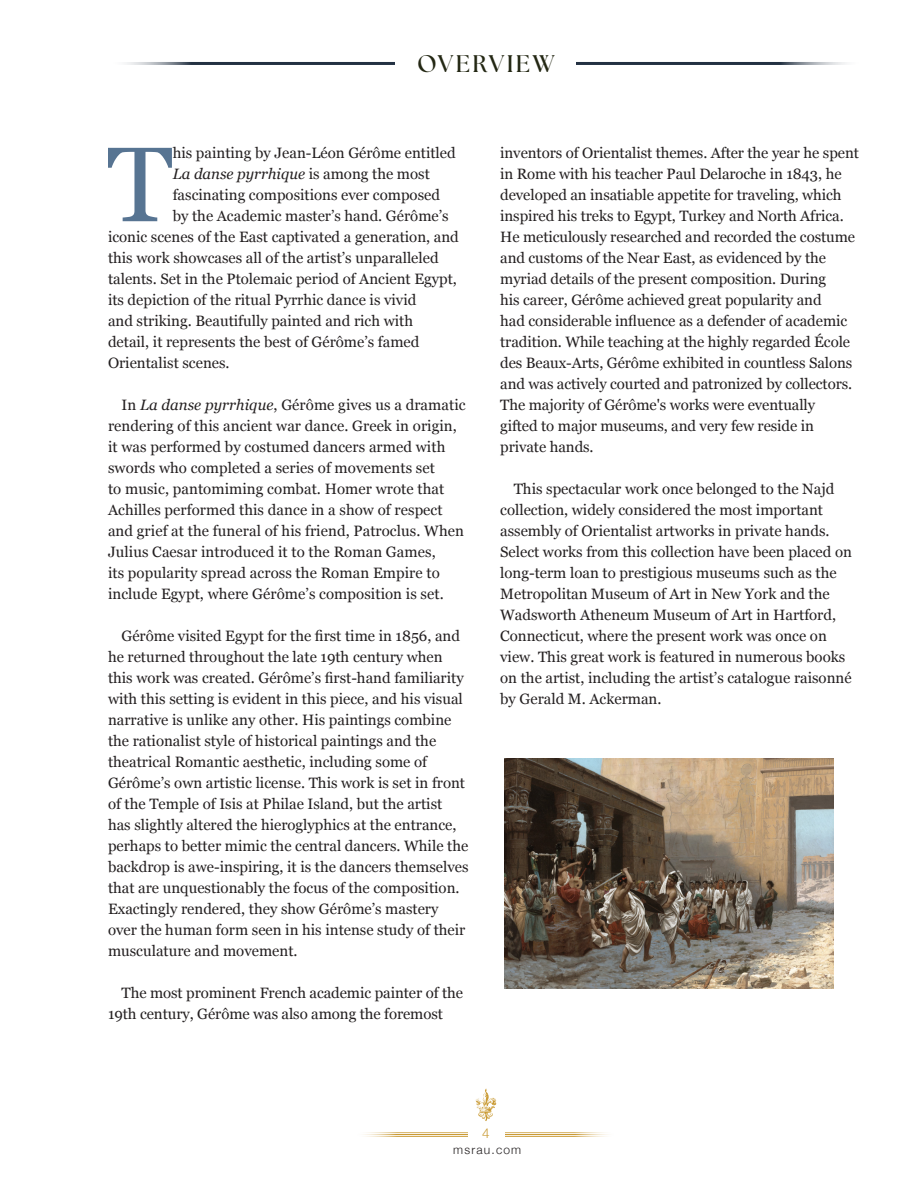
<style>
.page{position:relative;width:918px;height:1188px;background:#fff}
.page>*{position:absolute;margin:0;border:0;box-sizing:border-box;transform-origin:0 0}
.Body_Copy_WITH_Drop_Cap{font:105.9px "Georgia";color:#577492}
.t1{font:700 24px "The Seasons";letter-spacing:.1em;color:#232713}
.Body_Copy_NO_Drop_Cap{font:15px/21px "Georgia";color:#231f20}
.Body_Copy_WITH_Drop_Cap-2{font:15px "Georgia";color:#231f20}
.Body_Copy_WITH_Drop_Cap-3{font:italic 15px "Georgia";color:#231f20}
.t2{font:300 13.5px "Helvetica Neue";color:#ca9b35}
.t3{font:300 12px "Helvetica Neue";letter-spacing:.1em;color:#231f20}
.s1{font-style:normal}
.s2{font-style:italic}
</style>
<div class="page">
<svg style="left:378px;top:1133px;width:215px;height:3px"></svg>
<hr style="left:357px;top:1132px;width:258px;height:1px;background:#ca9b35">
<hr style="left:357px;top:1134px;width:258px;height:1px;background:#ca9b35">
<hr style="left:357px;top:1136px;width:258px;height:1px;background:#ca9b35">
<div style="left:468px;top:1124px;width:36px;height:15px;background:#fff"></div>
<svg style="left:476px;top:1089px;width:20px;height:32px"></svg>
<img style="left:504px;top:758px;width:330px;height:230px">
<hr style="left:108px;top:62px;width:756px;height:3px;background:#233142">
<div style="left:396px;top:36px;width:180px;height:55px;background:#fff"></div>
<p class="t1" style="left:417px;top:47px;width:139px">OVERVIEW</p>
<p class="Body_Copy_WITH_Drop_Cap" style="left:107px;top:107px;width:67px">T</p>
<p class="Body_Copy_WITH_Drop_Cap-2" style="left:173px;top:142px;width:285px">his painting by Jean-Léon Gérôme entitled</p>
<p class="Body_Copy_WITH_Drop_Cap-3" style="left:173px;top:163px;width:259px">La danse pyrrhique <span class="s1">is among the most</span></p>
<p class="Body_Copy_WITH_Drop_Cap-2" style="left:173px;top:184px;width:269px">fascinating compositions ever composed</p>
<p class="Body_Copy_WITH_Drop_Cap-2" style="left:173px;top:205px;width:277px">by the Academic master’s hand. Gérôme’s</p>
<p class="Body_Copy_WITH_Drop_Cap-2" style="left:108px;top:226px;width:352px">iconic scenes of the East captivated a generation, and</p>
<p class="Body_Copy_WITH_Drop_Cap-2" style="left:108px;top:247px;width:332px">this work showcases all of the artist’s unparalleled</p>
<p class="Body_Copy_WITH_Drop_Cap-2" style="left:108px;top:268px;width:350px">talents. Set in the Ptolemaic period of Ancient Egypt,</p>
<p class="Body_Copy_WITH_Drop_Cap-2" style="left:108px;top:289px;width:310px">its depiction of the ritual Pyrrhic dance is vivid</p>
<p class="Body_Copy_WITH_Drop_Cap-2" style="left:108px;top:310px;width:307px">and striking. Beautifully painted and rich with</p>
<p class="Body_Copy_WITH_Drop_Cap-2" style="left:108px;top:331px;width:313px">detail, it represents the best of Gérôme’s famed</p>
<p class="Body_Copy_WITH_Drop_Cap-2" style="left:108px;top:352px;width:123px">Orientalist scenes.</p>
<p class="Body_Copy_NO_Drop_Cap" style="left:108px;top:394px;width:359px;text-indent:14px">In <span class="s2">La danse pyrrhique</span>, Gérôme gives us a dramatic rendering of this ancient war dance. Greek in origin, it was performed by costumed dancers armed with swords who completed a series of movements set<br>to music, pantomiming combat. Homer wrote that Achilles performed this dance in a show of respect and grief at the funeral of his friend, Patroclus. When Julius Caesar introduced it to the Roman Games,<br>its popularity spread across the Roman Empire to include Egypt, where Gérôme’s composition is set.</p>
<p class="Body_Copy_NO_Drop_Cap" style="left:108px;top:625px;width:362px;text-indent:14px">Gérôme visited Egypt for the first time in 1856, and he returned throughout the late 19th century when this work was created. Gérôme’s first-hand familiarity with this setting is evident in this piece, and his visual narrative is unlike any other. His paintings combine the rationalist style of historical paintings and the theatrical Romantic aesthetic, including some of Gérôme’s own artistic license. This work is set in front of the Temple of Isis at Philae Island, but the artist has slightly altered the hieroglyphics at the entrance, perhaps to better mimic the central dancers. While the backdrop is awe-inspiring, it is the dancers themselves that are unquestionably the focus of the composition.<br>Exactingly rendered, they show Gérôme’s mastery over the human form seen in his intense study of their musculature and movement.</p>
<p class="Body_Copy_NO_Drop_Cap" style="left:108px;top:982px;width:357px;text-indent:14px">The most prominent French academic painter of the<br>19th century, Gérôme was also among the foremost</p>
<p class="Body_Copy_NO_Drop_Cap" style="left:500px;top:142px;width:360px">inventors of Orientalist themes. After the year he spent in Rome with his teacher Paul Delaroche in 1843, he developed an insatiable appetite for traveling, which inspired his treks to Egypt, Turkey and North Africa.<br>He meticulously researched and recorded the costume and customs of the Near East, as evidenced by the myriad details of the present composition. During<br>his career, Gérôme achieved great popularity and<br>had considerable influence as a defender of academic tradition. While teaching at the highly regarded École des Beaux-Arts, Gérôme exhibited in countless Salons and was actively courted and patronized by collectors.<br>The majority of Gérôme's works were eventually<br>gifted to major museums, and very few reside in private hands.</p>
<p class="Body_Copy_NO_Drop_Cap" style="left:500px;top:478px;width:353px;text-indent:14px">This spectacular work once belonged to the Najd collection, widely considered the most important assembly of Orientalist artworks in private hands.<br>Select works from this collection have been placed on long-term loan to prestigious museums such as the Metropolitan Museum of Art in New York and the Wadsworth Atheneum Museum of Art in Hartford, Connecticut, where the present work was once on view. This great work is featured in numerous books on the artist, including the artist’s catalogue raisonné by Gerald M. Ackerman.</p>
<p class="t2" style="left:482px;top:1122px;width:9px">4</p>
<p class="t3" style="left:453px;top:1140px;width:70px">msrau.com</p>
</div>
